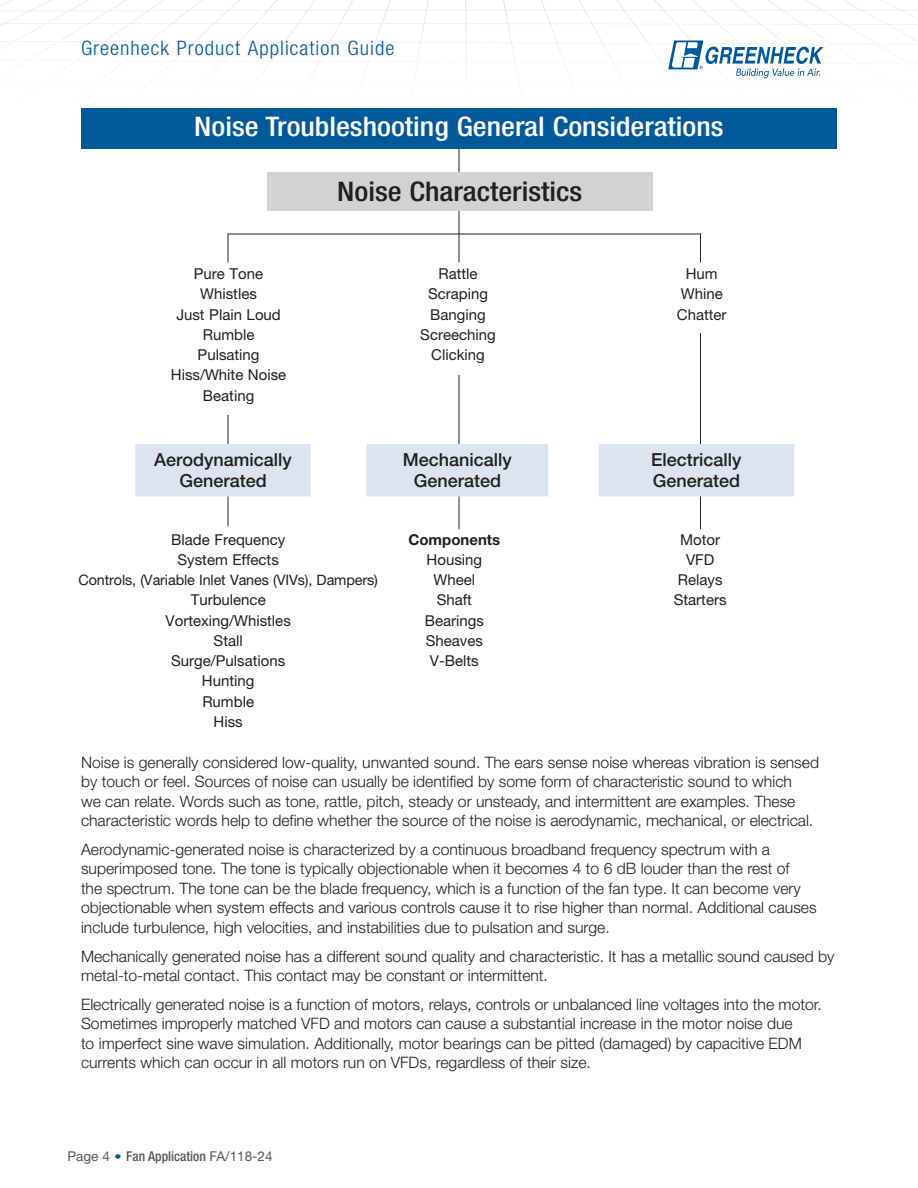
<style>
.page{position:relative;width:918px;height:1188px;background:#fff}
.page>*{position:absolute;margin:0;border:0;box-sizing:border-box;transform-origin:0 0}
.t1{font:500 condensed 27px "Helvetica Neue LT Std";color:#fff;scale:1.11 1}
.t2{font:500 condensed 27px "Helvetica Neue LT Std";color:#231f20;scale:1.11 1}
.t3{font:300 condensed 19.95px "Helvetica Neue LT Std";letter-spacing:.05em;color:#00599b;scale:1.05 1}
.t4{font:500 18px/21.6px "Helvetica Neue LT Std";color:#231f20;text-align:center}
.t5{font:300 15.75px/19.5px "Helvetica Neue LT Std";color:#231f20}
.t6{font:15px/20.2px "Helvetica Neue LT Std";color:#231f20;text-align:center}
.t7{font:700 15px "Helvetica Neue LT Std";color:#231f20}
.t8{font:14.4px "Helvetica Neue LT Std";letter-spacing:-.01em;color:#231f20}
.t9{font:13.5px "Helvetica Neue LT Std";color:#57585a}
.s1{font-weight:300;font-size:12.9px;color:#00599b}
.s2{font-weight:500;font-stretch:condensed}
</style>
<div class="page">
<svg style="left:0;top:0;width:918px;height:79px"></svg>
<hr style="left:459px;top:140px;width:1px;height:123px;background:#231f20">
<div style="left:267px;top:173px;width:385px;height:38px;background:#d1d2d4"></div>
<div style="left:81px;top:108px;width:756px;height:40px;background:#00599b"></div>
<hr style="left:228px;top:234px;width:472px;height:1px;background:#231f20">
<svg style="left:228px;top:233px;width:1px;height:29px"></svg>
<hr style="left:700px;top:233px;width:1px;height:30px;background:#231f20">
<hr style="left:228px;top:415px;width:1px;height:111px;background:#231f20">
<hr style="left:459px;top:375px;width:1px;height:154px;background:#231f20">
<hr style="left:700px;top:333px;width:1px;height:196px;background:#231f20">
<svg style="left:135px;top:444px;width:659px;height:52px"></svg>
<p class="t3" style="left:81px;top:37px;width:300px">Greenheck Product Application Guide</p>
<h1 class="t1" style="left:194px;top:110px;width:478px">Noise Troubleshooting General Considerations</h1>
<h1 class="t2" style="left:337px;top:175px;width:222px">Noise Characteristics</h1>
<p class="t6" style="left:194px;top:264px;width:71px">Pure Tone</p>
<p class="t6" style="left:439px;top:264px;width:41px">Rattle</p>
<p class="t6" style="left:686px;top:264px;width:33px">Hum</p>
<p class="t6" style="left:200px;top:284px;width:58px">Whistles</p>
<p class="t6" style="left:428px;top:284px;width:62px">Scraping</p>
<p class="t6" style="left:681px;top:284px;width:43px">Whine</p>
<p class="t6" style="left:176px;top:304px;width:106px">Just Plain Loud</p>
<p class="t6" style="left:430px;top:304px;width:57px">Banging</p>
<p class="t6" style="left:677px;top:304px;width:51px">Chatter</p>
<p class="t6" style="left:203px;top:324px;width:53px">Rumble</p>
<p class="t6" style="left:420px;top:324px;width:77px">Screeching</p>
<p class="t6" style="left:198px;top:345px;width:63px">Pulsating</p>
<p class="t6" style="left:431px;top:345px;width:55px">Clicking</p>
<p class="t6" style="left:171px;top:365px;width:117px">Hiss/White Noise<br>Beating</p>
<p class="t4" style="left:154px;top:448px;width:139px">Aerodynamically<br>Generated</p>
<p class="t4" style="left:403px;top:448px;width:111px">Mechanically<br>Generated</p>
<p class="t4" style="left:651px;top:448px;width:92px;text-align:left">Electrically<br>Generated</p>
<p class="t6" style="left:171px;top:529px;width:116px">Blade Frequency</p>
<p class="t7" style="left:408px;top:530px;width:93px">Components</p>
<p class="t6" style="left:680px;top:529px;width:42px">Motor</p>
<p class="t6" style="left:178px;top:549px;width:103px">System Effects</p>
<p class="t6" style="left:427px;top:549px;width:57px">Housing</p>
<p class="t6" style="left:686px;top:549px;width:30px">VFD</p>
<p class="t8" style="left:78px;top:571px;width:301px">Controls, (Variable Inlet Vanes (VIVs), Dampers)</p>
<p class="t6" style="left:434px;top:569px;width:43px">Wheel</p>
<p class="t6" style="left:678px;top:569px;width:46px">Relays</p>
<p class="t6" style="left:191px;top:590px;width:77px">Turbulence</p>
<p class="t6" style="left:437px;top:590px;width:37px">Shaft</p>
<p class="t6" style="left:674px;top:590px;width:54px">Starters</p>
<p class="t6" style="left:166px;top:610px;width:127px">Vortexing/Whistles</p>
<p class="t6" style="left:425px;top:610px;width:61px">Bearings</p>
<p class="t6" style="left:214px;top:630px;width:31px">Stall</p>
<p class="t6" style="left:426px;top:630px;width:59px">Sheaves</p>
<p class="t6" style="left:171px;top:650px;width:116px">Surge/Pulsations</p>
<p class="t6" style="left:430px;top:650px;width:50px">V-Belts</p>
<p class="t6" style="left:202px;top:671px;width:54px">Hunting<br>Rumble<br>Hiss</p>
<p class="t5" style="left:81px;top:752px;width:740px">Noise is generally considered low-quality, unwanted sound. The ears sense noise whereas vibration is sensed by touch or feel. Sources of noise can usually be identified by some form of characteristic sound to which<br>we can relate. Words such as tone, rattle, pitch, steady or unsteady, and intermittent are examples. These characteristic words help to define whether the source of the noise is aerodynamic, mechanical, or electrical.</p>
<p class="t5" style="left:81px;top:839px;width:737px">Aerodynamic-generated noise is characterized by a continuous broadband frequency spectrum with a superimposed tone. The tone is typically objectionable when it becomes 4 to 6 dB louder than the rest of<br>the spectrum. The tone can be the blade frequency, which is a function of the fan type. It can become very objectionable when system effects and various controls cause it to rise higher than normal. Additional causes include turbulence, high velocities, and instabilities due to pulsation and surge.</p>
<p class="t5" style="left:81px;top:946px;width:755px">Mechanically generated noise has a different sound quality and characteristic. It has a metallic sound caused by metal-to-metal contact. This contact may be constant or intermittent.</p>
<p class="t5" style="left:81px;top:994px;width:742px">Electrically generated noise is a function of motors, relays, controls or unbalanced line voltages into the motor.<br>Sometimes improperly matched VFD and motors can cause a substantial increase in the motor noise due<br>to imperfect sine wave simulation. Additionally, motor bearings can be pitted (damaged) by capacitive EDM currents which can occur in all motors run on VFDs, regardless of their size.</p>
<p class="t9" style="left:68px;top:1148px;width:207px">Page 4 <span class="s1">•</span> <span class="s2">Fan Application</span> FA/118-24</p>
</div>
